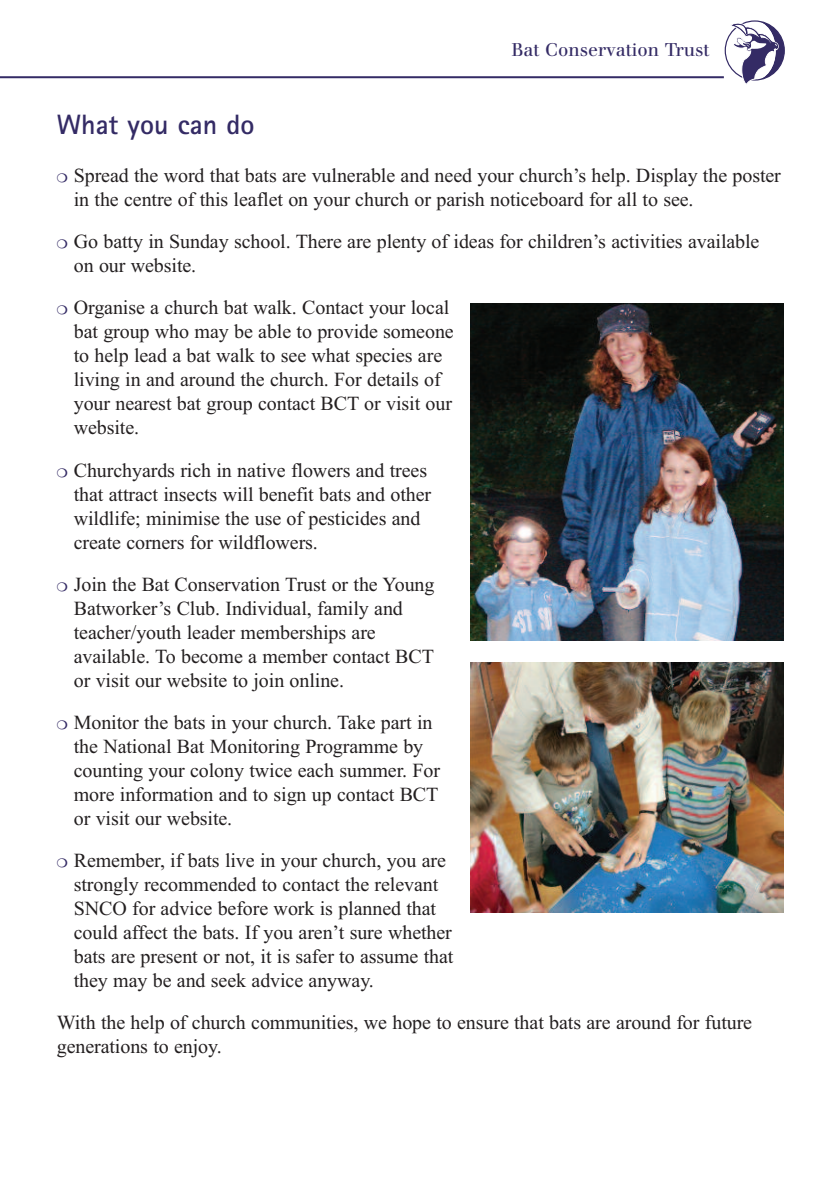
<style>
.page{position:relative;width:840px;height:1191px;background:#fff}
.page>*{position:absolute;margin:0;border:0;box-sizing:border-box;transform-origin:0 0}
.t1{font:700 28px "Rotis Sans Serif";color:#342b65}
.t2{font:20px/24px "Times New Roman";letter-spacing:-.005em;color:#231f20}
.t3{font:18px "Walbaum";color:#342b65}
.s1{color:#342b65}
</style>
<div class="page">
<svg style="left:729px;top:21px;width:54px;height:63px"></svg>
<hr style="left:0;top:76px;width:723px;height:2px;background:#342b65">
<img style="left:470px;top:303px;width:312px;height:337px">
<img style="left:470px;top:662px;width:312px;height:250px">
<p class="t3" style="left:511px;top:43px;width:199px">Bat Conservation Trust</p>
<h1 class="t1" style="left:57px;top:115px;width:199px">What you can do</h1>
<p class="t2" style="left:74px;top:163px;width:708px;text-indent:-17px"><span class="s1">❍</span> Spread the word that bats are vulnerable and need your church’s help. Display the poster in the centre of this leaflet on your church or parish noticeboard for all to see.</p>
<p class="t2" style="left:74px;top:229px;width:687px;text-indent:-17px"><span class="s1">❍</span> Go batty in Sunday school. There are plenty of ideas for children’s activities available on our website.</p>
<p class="t2" style="left:74px;top:295px;width:381px;text-indent:-17px"><span class="s1">❍</span> Organise a church bat walk. Contact your local bat group who may be able to provide someone to help lead a bat walk to see what species are living in and around the church. For details of your nearest bat group contact BCT or visit our website.</p>
<p class="t2" style="left:74px;top:457px;width:359px;text-indent:-17px"><span class="s1">❍</span> Churchyards rich in native flowers and trees that attract insects will benefit bats and other wildlife; minimise the use of pesticides and create corners for wildflowers.</p>
<p class="t2" style="left:74px;top:571px;width:362px;text-indent:-17px"><span class="s1">❍</span> Join the Bat Conservation Trust or the Young Batworker’s Club. Individual, family and teacher/youth leader memberships are available. To become a member contact BCT or visit our website to join online.</p>
<p class="t2" style="left:74px;top:709px;width:367px;text-indent:-17px"><span class="s1">❍</span> Monitor the bats in your church. Take part in the National Bat Monitoring Programme by counting your colony twice each summer. For more information and to sign up contact BCT or visit our website.</p>
<p class="t2" style="left:74px;top:847px;width:381px;text-indent:-17px"><span class="s1">❍</span> Remember, if bats live in your church, you are strongly recommended to contact the relevant SNCO for advice before work is planned that could affect the bats. If you aren’t sure whether bats are present or not, it is safer to assume that they may be and seek advice anyway.</p>
<p class="t2" style="left:57px;top:1009px;width:696px">With the help of church communities, we hope to ensure that bats are around for future generations to enjoy.</p>
</div>
